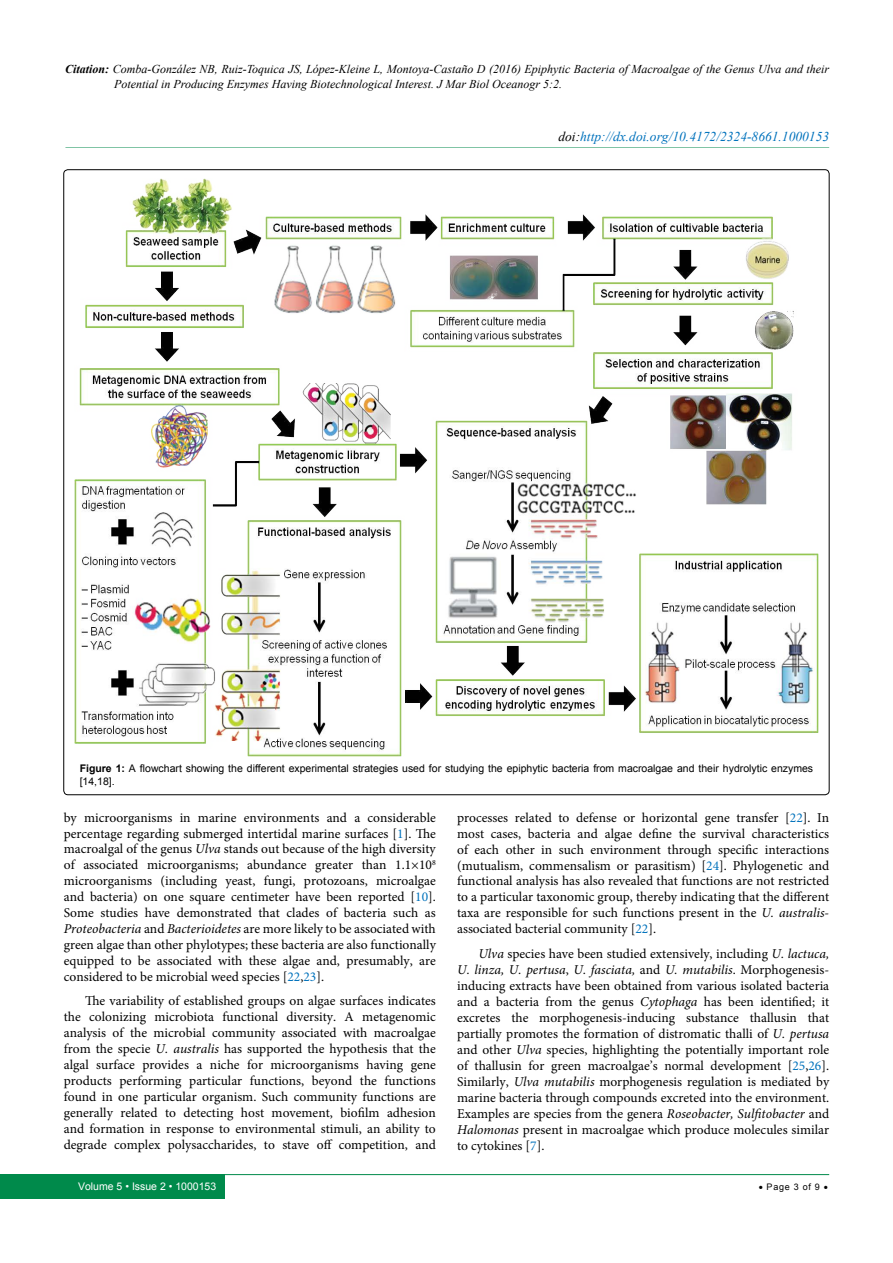
<style>
.page{position:relative;width:893px;height:1263px;background:#fff}
.page>*{position:absolute;margin:0;border:0;box-sizing:border-box;transform-origin:0 0}
.t1{font:13.5px/15.9px "Minion Pro";color:#000;text-align:justify}
.t2{font:italic 13.5px "Times New Roman";color:#0072bc}
.t3{font:italic 12px/15px "Times New Roman";color:#000}
.t4{font:10.5px/12.6px "Arial";color:#000}
.t5{font:10.5px "Arial";color:#fff}
.t6{font:9px "Arial";letter-spacing:.08em;color:#000}
.s1{font-weight:700}
.s2{color:#000}
.s3{color:#0072bc}
.s4{font-style:italic}
</style>
<div class="page">
<div style="left:0;top:1174px;width:225px;height:25px;background:#008a4b"></div>
<hr style="left:221px;top:1174px;width:608px;height:1px;background:#008a4b">
<hr style="left:65px;top:147px;width:764px;height:1px;background:#008a4b">
<img style="left:74px;top:179px;width:745px;height:577px">
<p class="t3" style="left:114px;top:62px;width:716px;text-indent:-49px"><span class="s1">Citation:</span> Comba-González NB, Ruiz-Toquica JS, López-Kleine L, Montoya-Castaño D (2016) Epiphytic Bacteria of Macroalgae of the Genus Ulva and their<br>Potential in Producing Enzymes Having Biotechnological Interest. J Mar Biol Oceanogr 5:2.</p>
<p class="t2" style="left:558px;top:127px;width:272px"><span class="s2">doi:</span>http://dx.doi.org/10.4172/2324-8661.1000153</p>
<p class="t4" style="left:80px;top:762px;width:735px"><span class="s1">Figure 1:</span> A flowchart showing the different experimental strategies used for studying the epiphytic bacteria from macroalgae and their hydrolytic enzymes [14,18].</p>
<p class="t1" style="left:64px;top:809px;width:374px">by microorganisms in marine environments and a considerable percentage regarding submerged intertidal marine surfaces [<span class="s3">1</span>]. The macroalgal of the genus <span class="s4">Ulva</span> stands out because of the high diversity of associated microorganisms; abundance greater than 1.1×10<sup>8 </sup>microorganisms (including yeast, fungi, protozoans, microalgae and bacteria) on one square centimeter have been reported [<span class="s3">10</span>].<br>Some studies have demonstrated that clades of bacteria such as <span class="s4">Proteobacteria</span> and <span class="s4">Bacterioidetes</span> are more likely to be associated with green algae than other phylotypes; these bacteria are also functionally equipped to be associated with these algae and, presumably, are considered to be microbial weed species [<span class="s3">22</span>,<span class="s3">23</span>].</p>
<p class="t1" style="left:64px;top:993px;width:374px;text-indent:21px">The variability of established groups on algae surfaces indicates the colonizing microbiota functional diversity. A metagenomic analysis of the microbial community associated with macroalgae from the specie <span class="s4">U. australis</span> has supported the hypothesis that the algal surface provides a niche for microorganisms having gene products performing particular functions, beyond the functions found in one particular organism. Such community functions are generally related to detecting host movement, biofilm adhesion and formation in response to environmental stimuli, an ability to degrade complex polysaccharides, to stave off competition, and</p>
<p class="t1" style="left:457px;top:809px;width:374px">processes related to defense or horizontal gene transfer [<span class="s3">22</span>]. In most cases, bacteria and algae define the survival characteristics of each other in such environment through specific interactions (mutualism, commensalism or parasitism) [<span class="s3">24</span>]. Phylogenetic and functional analysis has also revealed that functions are not restricted to a particular taxonomic group, thereby indicating that the different taxa are responsible for such functions present in the <span class="s4">U. australis&shy;</span>associated bacterial community [<span class="s3">22</span>].</p>
<p class="t1" style="left:457px;top:945px;width:374px;text-indent:21px"><span class="s4">Ulva</span> species have been studied extensively, including <span class="s4">U. lactuca, U. linza, U. pertusa</span>, <span class="s4">U. fasciata,</span> and <span class="s4">U. mutabilis</span>. Morphogenesis&shy;inducing extracts have been obtained from various isolated bacteria and a bacteria from the genus <span class="s4">Cytophaga</span> has been identified; it excretes the morphogenesis-inducing substance thallusin that partially promotes the formation of distromatic thalli of <span class="s4">U. pertusa </span>and other <span class="s4">Ulva</span> species, highlighting the potentially important role of thallusin for green macroalgae’s normal development [<span class="s3">25</span>,<span class="s3">26</span>].<br>Similarly, <span class="s4">Ulva mutabilis</span> morphogenesis regulation is mediated by marine bacteria through compounds excreted into the environment.<br>Examples are species from the genera <span class="s4">Roseobacter, Sulfitobacter</span> and <span class="s4">Halomonas</span> present in macroalgae which produce molecules similar to cytokines [<span class="s3">7</span>].</p>
<p class="t5" style="left:78px;top:1180px;width:140px">Volume 5 • Issue 2 • 1000153</p>
<p class="t6" style="left:759px;top:1181px;width:71px">• Page 3 of 9 •</p>
</div>
